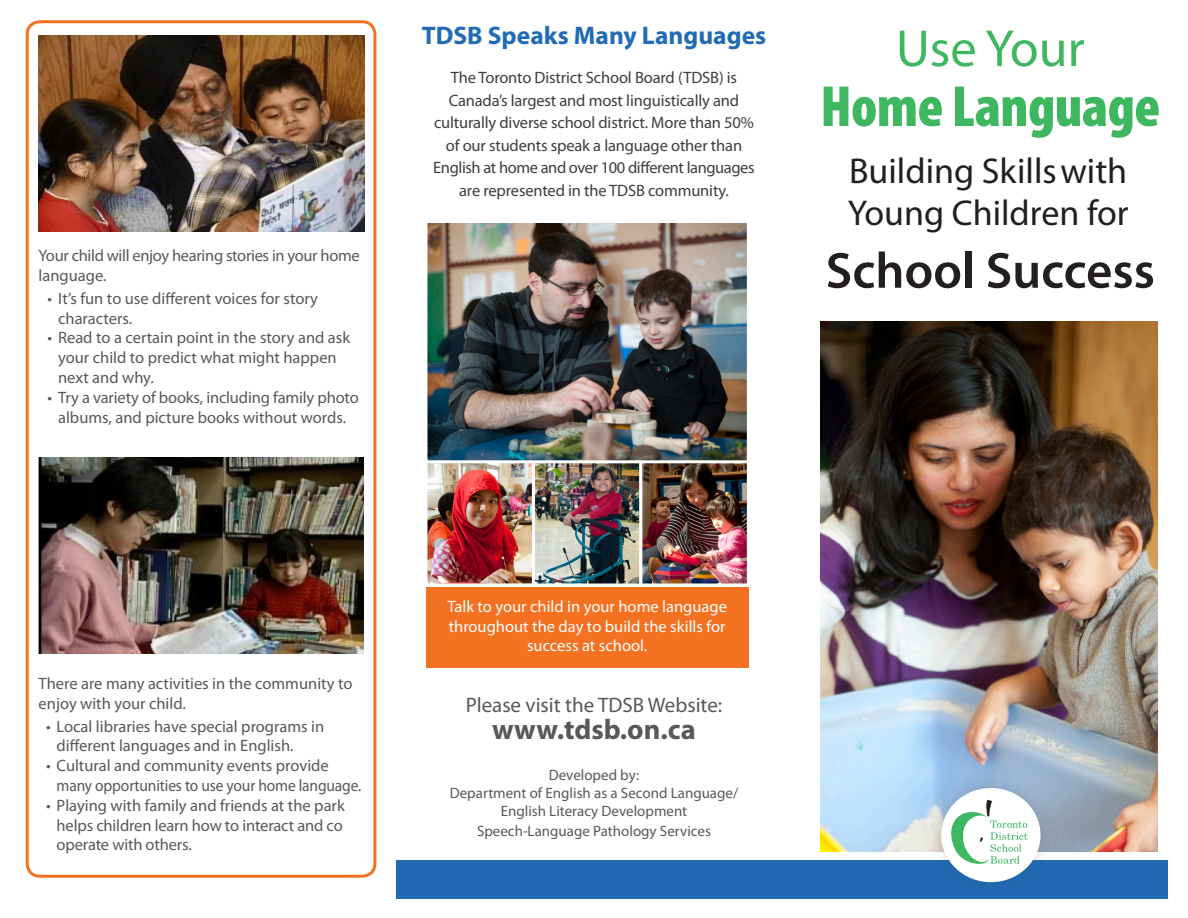
<style>
.page{position:relative;width:1188px;height:918px;background:#fff}
.page>*{position:absolute;margin:0;border:0;box-sizing:border-box;transform-origin:0 0}
.t1{font:900 condensed 58.5px "Myriad Pro";letter-spacing:-.01em;color:#3eb760}
.t2{font:52.5px "Myriad Pro";color:#3eb760}
.t3{font:600 51px "Myriad Pro";color:#231f20}
.t4{font:36px/42px "Myriad Pro";color:#231f20}
.t5{font:700 28.5px "Myriad Pro";color:#57585a}
.t6{font:700 25.5px "Myriad Pro";color:#206bb4}
.t7{font:21px "Myriad Pro";color:#57585a}
.t8{font:16.5px/19.8px "Myriad Pro";color:#57585a}
.t9{font:16.5px/22.5px "Myriad Pro";letter-spacing:-.01em;color:#3e3e3f;text-align:center}
.t10{font:16.5px/19.5px "Myriad Pro";color:#fff;text-align:center}
.t11{font:16.5px/19.8px "Myriad Pro";letter-spacing:-.02em;color:#57585a}
.t12{font:15px/18px "Myriad Pro";color:#57585a;text-align:center}
</style>
<div class="page">
<div style="left:26px;top:20px;width:350px;height:858px;border:3px solid #f37121;border-radius:13px"></div>
<img style="left:39px;top:36px;width:325px;height:195px">
<img style="left:428px;top:463px;width:318px;height:119px">
<div style="left:424px;top:459px;width:111px;height:127px;border:3px solid #fff"></div>
<div style="left:532px;top:459px;width:110px;height:127px;border:3px solid #fff"></div>
<div style="left:639px;top:459px;width:111px;height:127px;border:3px solid #fff"></div>
<div style="left:396px;top:861px;width:772px;height:38px;background:#206bb4"></div>
<div style="left:426px;top:587px;width:322px;height:81px;background:#f37121"></div>
<img style="left:820px;top:322px;width:338px;height:529px">
<img style="left:428px;top:224px;width:318px;height:235px">
<div style="left:424px;top:218px;width:326px;height:245px;border:3px solid #fff"></div>
<div style="left:929px;top:776px;width:124px;height:119px;background:#231f20;opacity:.15"></div>
<div style="left:941px;top:788px;width:100px;height:94px;background:#fff;border-radius:50%"></div>
<svg style="left:946px;top:800px;width:82px;height:68px"></svg>
<img style="left:39px;top:457px;width:325px;height:196px">
<p class="t11" style="left:39px;top:245px;width:323px">Your child will enjoy hearing stories in your home language.</p>
<p class="t8" style="left:58px;top:288px;width:261px;text-indent:-11px">• It’s fun to use different voices for story characters.</p>
<p class="t8" style="left:58px;top:328px;width:294px;text-indent:-11px">• Read to a certain point in the story and ask your child to predict what might happen next and why.</p>
<p class="t8" style="left:48px;top:387px;width:313px;text-align:center">• Try a variety of books, including family photo albums, and picture books without words.</p>
<h3 class="t6" style="left:422px;top:19px;width:346px">TDSB Speaks Many Languages</h3>
<p class="t9" style="left:433px;top:66px;width:323px">The Toronto District School Board (TDSB) is Canada’s largest and most linguistically and culturally diverse school district. More than 50% of our students speak a language other than English at home and over 100 different languages are represented in the TDSB community.</p>
<h2 class="t2" style="left:896px;top:16px;width:190px">Use Your</h2>
<h1 class="t1" style="left:820px;top:69px;width:341px">Home Language</h1>
<h3 class="t4" style="left:848px;top:149px;width:282px">Building Skills with<br>Young Children for</h3>
<h3 class="t3" style="left:826px;top:238px;width:331px">School Success</h3>
<p class="t8" style="left:39px;top:673px;width:315px">There are many activities in the community to enjoy with your child.</p>
<p class="t8" style="left:57px;top:716px;width:269px;text-indent:-11px">• Local libraries have special programs in different languages and in English.</p>
<p class="t8" style="left:57px;top:755px;width:306px;text-indent:-10px">• Cultural and community events provide many opportunities to use your home language.</p>
<p class="t8" style="left:57px;top:795px;width:290px;text-indent:-11px">• Playing with family and friends at the park helps children learn how to interact and co operate with others.</p>
<p class="t10" style="left:447px;top:597px;width:281px">Talk to your child in your home language throughout the day to build the skills for success at school.</p>
<p class="t7" style="left:466px;top:692px;width:258px">Please visit the TDSB Website:</p>
<h3 class="t5" style="left:492px;top:711px;width:205px">www.tdsb.on.ca</h3>
<p class="t12" style="left:450px;top:766px;width:290px">Developed by:<br>Department of English as a Second Language/<br>English Literacy Development</p>
<p class="t12" style="left:477px;top:822px;width:235px">Speech-Language Pathology Services</p>
</div>
